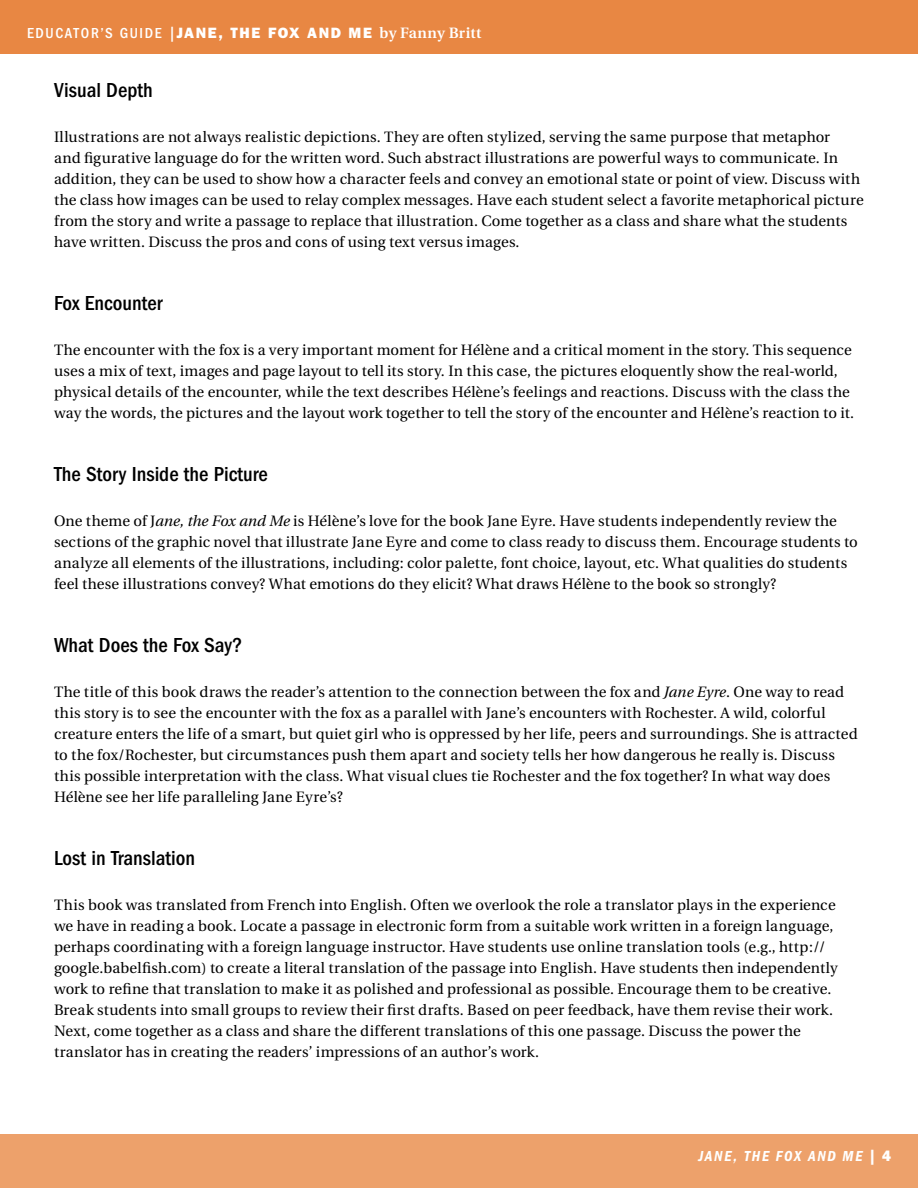
<style>
.page{position:relative;width:918px;height:1188px;background:#fff}
.page>*{position:absolute;margin:0;border:0;box-sizing:border-box;transform-origin:0 0}
.t1{font:500 condensed 21px "Franklin Gothic";color:#000}
.t2{font:15px/21px "Utopia";letter-spacing:.01em;color:#000}
.t3{font:500 condensed 15px "Franklin Gothic";letter-spacing:.11em;color:#fff}
.t4{font:600 condensed 15px "Franklin Gothic";letter-spacing:.11em;color:#fff}
.t5{font:italic 600 condensed 15px "Franklin Gothic";letter-spacing:.11em;color:#fff}
.s1{font-weight:500}
.s2{font-family:"Utopia";font-stretch:normal}
.s3{font-weight:800;font-stretch:normal}
.s4{font-family:"Utopia";font-weight:600;font-stretch:normal}
.s5{font-style:italic}
.s6{font-weight:800;font-style:normal;font-stretch:normal}
</style>
<div class="page">
<div style="left:0;top:1134px;width:918px;height:54px;background:#eda16b"></div>
<div style="left:0;top:0;width:918px;height:54px;background:#e88743"></div>
<p class="t4" style="left:27px;top:25px;width:402px"><span class="s1">ST DY GUIDE |</span> BREADWINNER SERIES <span class="s2">by eborah Ellis</span></p>
<p class="t3" style="left:27px;top:25px;width:456px">EDUCATOR’S GUIDE |<span class="s3">JANE, THE FOX AND ME</span> <span class="s4">by Fanny Britt</span></p>
<h1 class="t1" style="left:54px;top:78px;width:100px">Visual Depth</h1>
<p class="t2" style="left:54px;top:126px;width:811px">Illustrations are not always realistic depictions. They are often stylized, serving the same purpose that metaphor<br>and figurative language do for the written word. Such abstract illustrations are powerful ways to communicate. In addition, they can be used to show how a character feels and convey an emotional state or point of view. Discuss with the class how images can be used to relay complex messages. Have each student select a favorite metaphorical picture from the story and write a passage to replace that illustration. Come together as a class and share what the students have written. Discuss the pros and cons of using text versus images.</p>
<h1 class="t1" style="left:54px;top:291px;width:110px">Fox Encounter</h1>
<p class="t2" style="left:54px;top:339px;width:802px">The encounter with the fox is a very important moment for Hélène and a critical moment in the story. This sequence uses a mix of text, images and page layout to tell its story. In this case, the pictures eloquently show the real-world, physical details of the encounter, while the text describes Hélène’s feelings and reactions. Discuss with the class the way the words, the pictures and the layout work together to tell the story of the encounter and Hélène’s reaction to it.</p>
<h1 class="t1" style="left:54px;top:462px;width:215px">The Story Inside the Picture</h1>
<p class="t2" style="left:54px;top:510px;width:805px">One theme of J<span class="s5">ane, the Fox and Me</span> is Hélène’s love for the book Jane Eyre. Have students independently review the sections of the graphic novel that illustrate Jane Eyre and come to class ready to discuss them. Encourage students to analyze all elements of the illustrations, including: color palette, font choice, layout, etc. What qualities do students feel these illustrations convey? What emotions do they elicit? What draws Hélène to the book so strongly?</p>
<h1 class="t1" style="left:54px;top:633px;width:190px">What Does the Fox Say?</h1>
<p class="t2" style="left:54px;top:681px;width:805px">The title of this book draws the reader’s attention to the connection between the fox and <span class="s5">Jane Eyre</span>. One way to read this story is to see the encounter with the fox as a parallel with Jane’s encounters with Rochester. A wild, colorful creature enters the life of a smart, but quiet girl who is oppressed by her life, peers and surroundings. She is attracted to the fox/Rochester, but circumstances push them apart and society tells her how dangerous he really is. Discuss this possible interpretation with the class. What visual clues tie Rochester and the fox together? In what way does Hélène see her life paralleling Jane Eyre’s?</p>
<h1 class="t1" style="left:54px;top:846px;width:143px">Lost in Translation</h1>
<p class="t2" style="left:54px;top:894px;width:785px">This book was translated from French into English. Often we overlook the role a translator plays in the experience we have in reading a book. Locate a passage in electronic form from a suitable work written in a foreign language, perhaps coordinating with a foreign language instructor. Have students use online translation tools (e.g., http:// google.babelfish.com) to create a literal translation of the passage into English. Have students then independently work to refine that translation to make it as polished and professional as possible. Encourage them to be creative.<br>Break students into small groups to review their first drafts. Based on peer feedback, have them revise their work.<br>Next, come together as a class and share the different translations of this one passage. Discuss the power the translator has in creating the readers’ impressions of an author’s work.</p>
<p class="t5" style="left:727px;top:1148px;width:165px">THE BREADWINNER <span class="s6">| 4</span></p>
<p class="t5" style="left:699px;top:1148px;width:165px">JANE, THE FOX AND ME</p>
</div>
